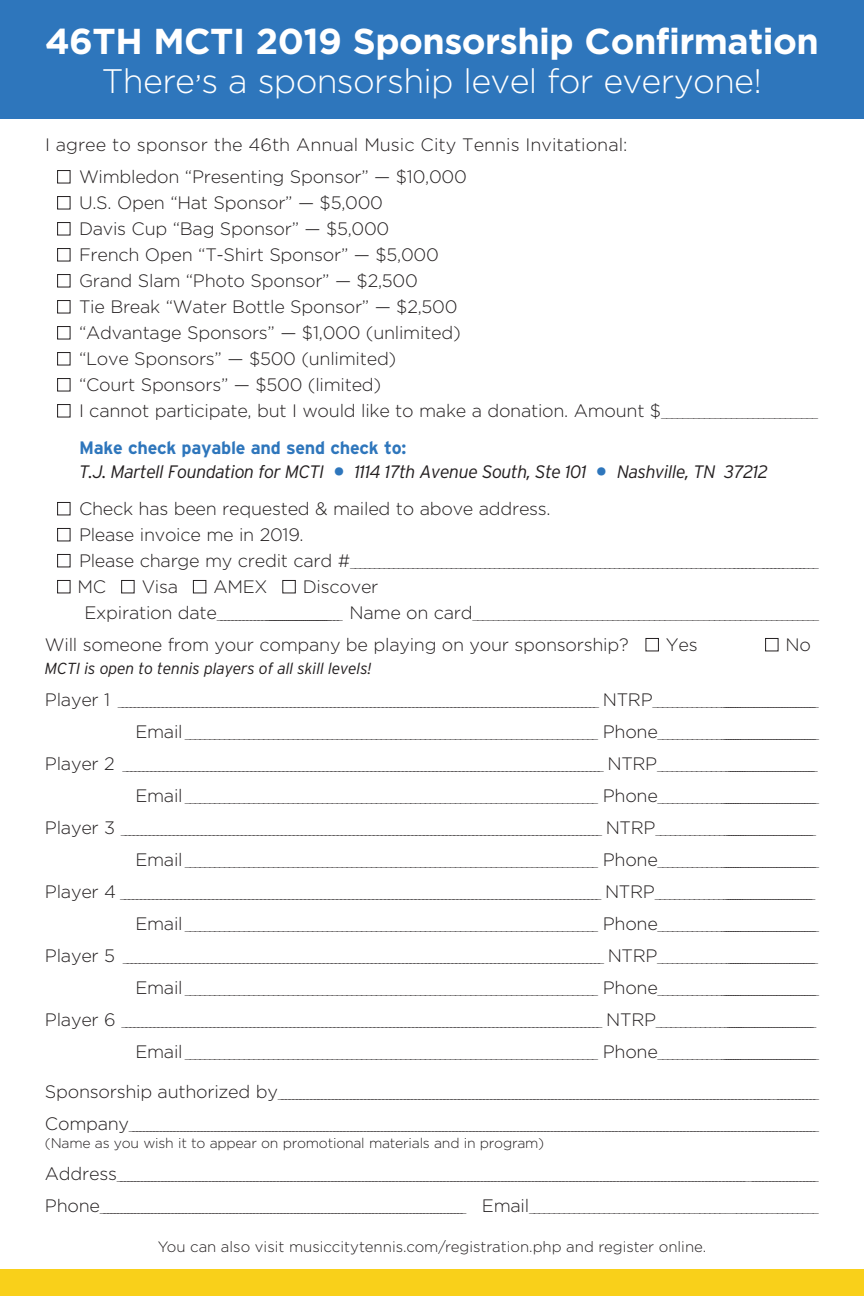
<style>
.page{position:relative;width:864px;height:1296px;background:#fff}
.page>*{position:absolute;margin:0;border:0;box-sizing:border-box;transform-origin:0 0}
.t1{font:700 36px "Gotham";letter-spacing:-.015em;color:#fff}
.t2{font:300 34px "Gotham";letter-spacing:-.02em;color:#fff}
.t3{font:300 18px/26px "Gotham";letter-spacing:-.015em;color:#231f20}
.t4{font:italic 300 18px/24.6px "Interstate";letter-spacing:-.03em;color:#231f20}
.t5{font:italic 300 16px "Interstate";letter-spacing:-.015em;color:#231f20}
.t6{font:300 15px "Gotham";color:#231f20}
.t7{font:300 14px "Gotham";letter-spacing:-.015em;color:#231f20}
.t8{font:300 10px "Gotham";color:#231f20}
.s1{font-size:10px}
.s2{font-weight:700;font-style:normal;color:#2e76bc}
.s3{font-weight:900;font-style:normal;color:#2e76bc}
.s4{font-size:18px}
</style>
<div class="page">
<div style="left:0;top:0;width:864px;height:119px;background:#2e76bc"></div>
<div style="left:57px;top:170px;width:13px;height:13px;border:1px solid #231f20"></div>
<div style="left:57px;top:196px;width:13px;height:13px;border:1px solid #231f20"></div>
<div style="left:57px;top:222px;width:13px;height:13px;border:1px solid #231f20"></div>
<div style="left:57px;top:248px;width:13px;height:13px;border:1px solid #231f20"></div>
<div style="left:57px;top:274px;width:13px;height:13px;border:1px solid #231f20"></div>
<div style="left:57px;top:300px;width:13px;height:13px;border:1px solid #231f20"></div>
<div style="left:57px;top:326px;width:13px;height:13px;border:1px solid #231f20"></div>
<div style="left:57px;top:352px;width:13px;height:13px;border:1px solid #231f20"></div>
<div style="left:57px;top:378px;width:13px;height:13px;border:1px solid #231f20"></div>
<div style="left:57px;top:404px;width:13px;height:13px;border:1px solid #231f20"></div>
<div style="left:57px;top:502px;width:13px;height:13px;border:1px solid #231f20"></div>
<div style="left:57px;top:528px;width:13px;height:13px;border:1px solid #231f20"></div>
<div style="left:57px;top:554px;width:13px;height:13px;border:1px solid #231f20"></div>
<div style="left:57px;top:580px;width:13px;height:13px;border:1px solid #231f20"></div>
<div style="left:121px;top:580px;width:13px;height:13px;border:1px solid #231f20"></div>
<div style="left:193px;top:580px;width:13px;height:13px;border:1px solid #231f20"></div>
<div style="left:283px;top:580px;width:13px;height:13px;border:1px solid #231f20"></div>
<div style="left:646px;top:638px;width:13px;height:13px;border:1px solid #231f20"></div>
<div style="left:765px;top:638px;width:13px;height:13px;border:1px solid #231f20"></div>
<div style="left:0;top:1269px;width:864px;height:27px;background:#f9d01a"></div>
<h1 class="t1" style="left:45px;top:17px;width:775px">46TH MCTI 2019 Sponsorship Confirmation</h1>
<h2 class="t2" style="left:102px;top:59px;width:662px">There’s a sponsorship level for everyone!</h2>
<h3 class="t3" style="left:79px;top:128px;width:550px;line-height:31.8px;text-indent:-34px">I agree to sponsor the 46th Annual Music City Tennis Invitational:<br>Wimbledon “Presenting Sponsor” — $10,000</h3>
<p class="t3" style="left:79px;top:189px;width:741px">U.S. Open “Hat Sponsor” — $5,000<br>Davis Cup “Bag Sponsor” — $5,000<br>French Open “T-Shirt Sponsor” — $5,000<br>Grand Slam “Photo Sponsor” — $2,500<br>Tie Break “Water Bottle Sponsor” — $2,500<br>“Advantage Sponsors” — $1,000 (unlimited)<br>“Love Sponsors” — $500 (unlimited)<br>“Court Sponsors” — $500 (limited)<br>I cannot participate, but I would like to make a donation. Amount $<span class="s1">_____________________________</span></p>
<h3 class="t4" style="left:79px;top:435px;width:691px"><span class="s2">Make check payable and send check to:<br></span>T.J. Martell Foundation for MCTI <span class="s3">•</span> 1114 17th Avenue South, Ste 101 <span class="s3">•</span> Nashville, TN 37212</h3>
<h3 class="t3" style="left:79px;top:495px;width:473px">Check has been requested &amp; mailed to above address.<br>Please invoice me in 2019.</h3>
<p class="t8" style="left:79px;top:557px;width:741px"><span class="s4">Please charge my credit card #</span>____________________________________________________________________________________________________</p>
<h3 class="t3" style="left:78px;top:573px;width:30px">MC</h3>
<h3 class="t3" style="left:142px;top:573px;width:38px">Visa</h3>
<h3 class="t3" style="left:213px;top:573px;width:56px">AMEX</h3>
<h3 class="t3" style="left:303px;top:573px;width:77px">Discover</h3>
<p class="t8" style="left:84px;top:609px;width:736px"><span class="s4">Expiration date</span>______________________________________________ <span class="s4">Name on card</span>__________________________________________________________________</p>
<h3 class="t3" style="left:45px;top:631px;width:585px">Will someone from your company be playing on your sponsorship?</h3>
<h3 class="t3" style="left:666px;top:631px;width:33px">Yes</h3>
<h3 class="t3" style="left:786px;top:631px;width:27px">No</h3>
<h3 class="t5" style="left:45px;top:660px;width:328px">MCTI is open to tennis players of all skill levels!</h3>
<p class="t8" style="left:45px;top:696px;width:775px"><span class="s4">P l a y e r 1</span> _________________________________________________________________________________________________________________________ <span class="s4">N T R P</span> _________________________________________________</p>
<p class="t8" style="left:135px;top:728px;width:685px"><span class="s4">Email</span> ___________________________________________________________________________________ <span class="s4">Phone</span>________________________________________________</p>
<p class="t8" style="left:45px;top:760px;width:774px"><span class="s4">P l a y e r 2</span> _________________________________________________________________________________________________________________________ <span class="s4">N T R P</span> _______________________________________________</p>
<p class="t8" style="left:135px;top:792px;width:685px"><span class="s4">Email</span> ___________________________________________________________________________________ <span class="s4">Phone</span>________________________________________________</p>
<p class="t8" style="left:45px;top:824px;width:773px"><span class="s4">P l a y e r 3</span> _________________________________________________________________________________________________________________________ <span class="s4">N T R P</span> _______________________________________________</p>
<p class="t8" style="left:135px;top:856px;width:685px"><span class="s4">Email</span> ___________________________________________________________________________________ <span class="s4">Phone</span>________________________________________________</p>
<p class="t8" style="left:45px;top:888px;width:772px"><span class="s4">P l a y e r 4</span> _________________________________________________________________________________________________________________________ <span class="s4">N T R P</span> _______________________________________________</p>
<p class="t8" style="left:135px;top:920px;width:685px"><span class="s4">Email</span> ___________________________________________________________________________________ <span class="s4">Phone</span>________________________________________________</p>
<p class="t8" style="left:45px;top:952px;width:775px"><span class="s4">P l a y e r 5</span> _________________________________________________________________________________________________________________________ <span class="s4">N T R P</span> _______________________________________________</p>
<p class="t8" style="left:135px;top:984px;width:685px"><span class="s4">Email</span> ___________________________________________________________________________________ <span class="s4">Phone</span>________________________________________________</p>
<p class="t8" style="left:45px;top:1016px;width:773px"><span class="s4">P l a y e r 6</span> _________________________________________________________________________________________________________________________ <span class="s4">N T R P</span> _______________________________________________</p>
<p class="t8" style="left:135px;top:1048px;width:685px"><span class="s4">Email</span> ___________________________________________________________________________________ <span class="s4">Phone</span>________________________________________________</p>
<p class="t8" style="left:45px;top:1088px;width:776px"><span class="s4">S p o n s o r s h i p a u t h o r i z e d b y</span> _________________________________________________________________________________________________________________________________________ ____________</p>
<p class="t8" style="left:45px;top:1120px;width:776px"><span class="s4">C o m p a n y</span> __________________________________________________________________________________________________________________________________________________________________________________________________________</p>
<h3 class="t7" style="left:45px;top:1134px;width:501px">(Name as you wish it to appear on promotional materials and in program)</h3>
<p class="t8" style="left:45px;top:1170px;width:775px"><span class="s4">A d d r e s s</span> _________________________________________________________________________________________________________________________________________________________________________________________ ____________________</p>
<p class="t8" style="left:45px;top:1202px;width:775px"><span class="s4">P h o n e</span> ___________________________________________________________________________________________________________ <span class="s4">E m a i l</span> __ _ _ _ _ _ _ _ _ _ _ _ _ _ _ _ _ _ _ _ _ _ _ _ _ _ _ _ _ _ _ _ _ _ _ _ _ _ _ _ _ _ _ _ _ _ _ _ _ _ _ _ _ _ _ _</p>
<h3 class="t6" style="left:158px;top:1237px;width:550px">You can also visit musiccitytennis.com/registration.php and register online.</h3>
</div>
